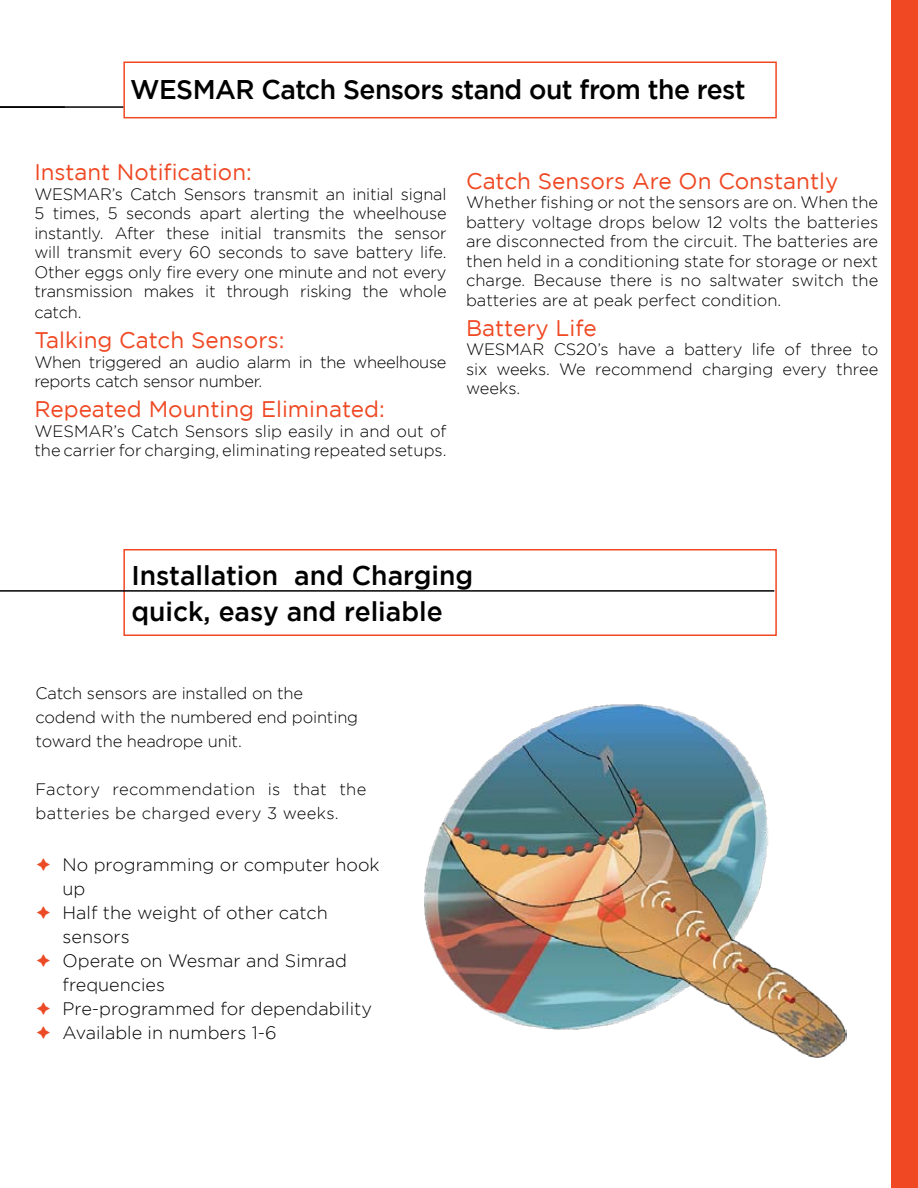
<style>
.page{position:relative;width:918px;height:1188px;background:#fff}
.page>*{position:absolute;margin:0;border:0;box-sizing:border-box;transform-origin:0 0}
.t1{font:500 27px/36px "Gotham";letter-spacing:-.01em;color:#000}
.t2{font:22.5px "Gotham";color:#ef4823}
.t3{font:300 18px/24px "Gotham";color:#000}
.t4{font:300 16.5px/19.5px "Gotham";letter-spacing:-.01em;color:#000;text-align:justify}
.t5{font:300 16.5px/24px "Gotham";letter-spacing:.02em;color:#000}
</style>
<div class="page">
<div style="left:891px;top:0;width:27px;height:1188px;background:#ef4823"></div>
<div style="left:123px;top:62px;width:654px;height:56px;background:#fff;border:2px solid #ef4823"></div>
<hr style="left:0;top:106px;width:123px;height:2px;background:#000">
<div style="left:123px;top:549px;width:654px;height:87px;background:#fff;border:2px solid #ef4823"></div>
<hr style="left:0;top:590px;width:774px;height:2px;background:#000">
<img style="left:424px;top:704px;width:422px;height:354px">
<h1 class="t1" style="left:130px;top:71px;width:617px">WESMAR Catch Sensors stand out from the rest</h1>
<h2 class="t2" style="left:34px;top:160px;width:219px">Instant Notification:</h2>
<p class="t4" style="left:34px;top:184px;width:414px">WESMAR’s Catch Sensors transmit an initial signal 5 times, 5 seconds apart alerting the wheelhouse instantly. After these initial transmits the sensor will transmit every 60 seconds to save battery life.<br>Other eggs only fire every one minute and not every transmission makes it through risking the whole</p>
<p class="t4" style="left:34px;top:302px;width:49px">catch.</p>
<h2 class="t2" style="left:34px;top:328px;width:252px">Talking Catch Sensors:</h2>
<p class="t4" style="left:34px;top:352px;width:414px">When triggered an audio alarm in the wheelhouse reports catch sensor number.</p>
<h2 class="t2" style="left:34px;top:397px;width:352px">Repeated Mounting Eliminated:</h2>
<p class="t4" style="left:34px;top:421px;width:414px">WESMAR’s Catch Sensors slip easily in and out of the carrier for charging, eliminating repeated setups.</p>
<h2 class="t2" style="left:466px;top:169px;width:374px">Catch Sensors Are On Constantly</h2>
<p class="t4" style="left:466px;top:193px;width:414px">Whether fishing or not the sensors are on. When the battery voltage drops below 12 volts the batteries are disconnected from the circuit. The batteries are then held in a conditioning state for storage or next charge. Because there is no saltwater switch the batteries are at peak perfect condition.</p>
<h2 class="t2" style="left:466px;top:316px;width:132px">Battery Life</h2>
<p class="t4" style="left:466px;top:340px;width:414px">WESMAR CS20’s have a battery life of three to six weeks. We recommend charging every three weeks.</p>
<h1 class="t1" style="left:131px;top:557px;width:343px">Installation and Charging quick, easy and reliable</h1>
<p class="t4" style="left:36px;top:681px;width:324px;line-height:24px;text-align:left">Catch sensors are installed on the codend with the numbered end pointing toward the headrope unit.</p>
<p class="t5" style="left:36px;top:777px;width:332px">Factory recommendation is that the batteries be charged every 3 weeks.</p>
<p class="t3" style="left:63px;top:853px;width:319px">No programming or computer hook up<br>Half the weight of other catch sensors<br>Operate on Wesmar and Simrad frequencies<br>Pre-programmed for dependability<br>Available in numbers 1-6</p>
</div>
